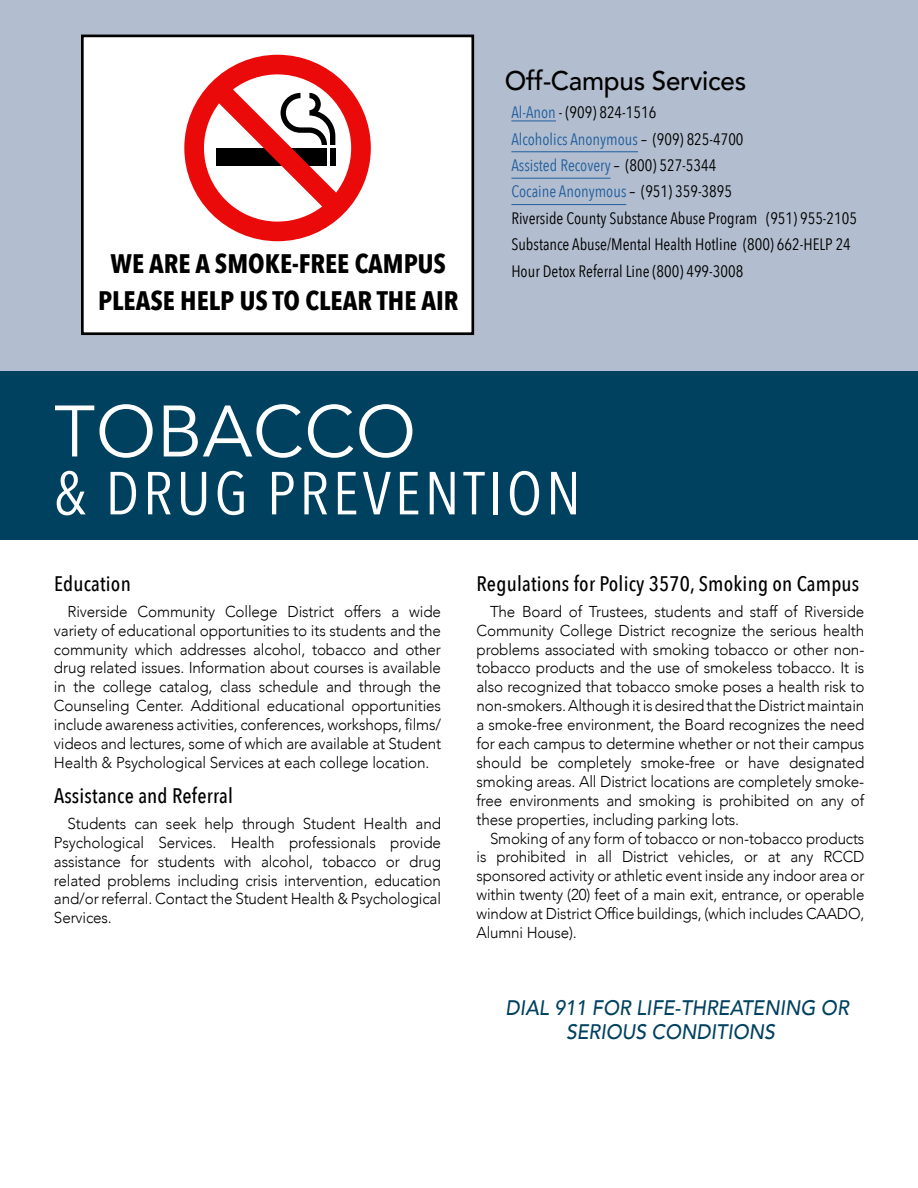
<style>
.page{position:relative;width:918px;height:1188px;background:#fff}
.page>*{position:absolute;margin:0;border:0;box-sizing:border-box;transform-origin:0 0}
.t1{font:72px "Avenir";letter-spacing:.01em;color:#fff}
.t2{font:60px "Avenir Next Condensed";letter-spacing:.06em;color:#fff;scale:1.04 1}
.t3{font:500 27px "Avenir";letter-spacing:-.01em;color:#000;scale:.96 1}
.t4{font:700 26.7px "Avenir Next Condensed";color:#000}
.t5{font:500 21px "Avenir Next Condensed";letter-spacing:.01em;color:#000}
.t6{font:italic 500 21px/24px "Avenir";color:#004160;scale:.92 1}
.t7{font:16.5px/26.4px "Avenir Next Condensed";color:#000}
.t8{font:300 15.75px/18.9px "Avenir";letter-spacing:-.01em;color:#000;text-align:justify}
.t9{font:300 15.75px/18.9px "Avenir";letter-spacing:-.01em;color:#000;text-align:justify;scale:.96 1}
.s1{color:#215e9e}
</style>
<div class="page">
<div style="left:0;top:0;width:918px;height:375px;background:#b2becf"></div>
<hr style="left:511px;top:151px;width:127px;height:1px;background:#215e9e">
<hr style="left:511px;top:178px;width:100px;height:1px;background:#215e9e">
<hr style="left:511px;top:204px;width:115px;height:1px;background:#215e9e">
<hr style="left:511px;top:121px;width:45px;height:1px;background:#215e9e">
<div style="left:82px;top:36px;width:391px;height:298px;background:#fff"></div>
<div style="left:81px;top:35px;width:393px;height:300px;border:3px solid #000"></div>
<svg style="left:184px;top:55px;width:187px;height:186px"></svg>
<div style="left:0;top:372px;width:918px;height:168px;background:#004160"></div>
<h3 class="t3" style="left:505px;top:57px;width:253px">Off-Campus Services</h3>
<p class="t7" style="left:511px;top:98px;width:347px"><span class="s1">Al-Anon</span> - (909) 824-1516<br><span class="s1">Alcoholics Anonymous</span> – (909) 825-4700<br><span class="s1">Assisted Recovery</span> – (800) 527-5344<br><span class="s1">Cocaine Anonymous</span> – (951) 359-3895<br>Riverside County Substance Abuse Program (951) 955-2105<br>Substance Abuse/Mental Health Hotline (800) 662-HELP 24</p>
<h3 class="t4" style="left:111px;top:248px;width:337px">WE ARE A SMOKE-FREE CAMPUS</h3>
<p class="t7" style="left:511px;top:257px;width:233px">Hour Detox Referral Line (800) 499-3008</p>
<h3 class="t4" style="left:98px;top:284px;width:362px">PLEASE HELP US TO CLEAR THE AIR</h3>
<h1 class="t1" style="left:54px;top:389px;width:363px">TOBACCO</h1>
<h2 class="t2" style="left:54px;top:442px;width:508px">&amp; DRUG PREVENTION</h2>
<h3 class="t5" style="left:54px;top:571px;width:78px">Education</h3>
<p class="t8" style="left:54px;top:602px;width:389px;text-indent:14px">Riverside Community College District offers a wide variety of educational opportunities to its students and the community which addresses alcohol, tobacco and other drug related issues. Information about courses is available in the college catalog, class schedule and through the Counseling Center. Additional educational opportunities include awareness activities, conferences, workshops, films/ videos and lectures, some of which are available at Student Health &amp; Psychological Services at each college location.</p>
<h3 class="t5" style="left:54px;top:783px;width:180px">Assistance and Referral</h3>
<p class="t8" style="left:54px;top:814px;width:389px;text-indent:14px">Students can seek help through Student Health and Psychological Services. Health professionals provide assistance for students with alcohol, tobacco or drug related problems including crisis intervention, education and/or referral. Contact the Student Health &amp; Psychological Services.</p>
<h3 class="t5" style="left:477px;top:571px;width:384px">Regulations for Policy 3570, Smoking on Campus</h3>
<p class="t8" style="left:477px;top:602px;width:389px;text-indent:14px">The Board of Trustees, students and staff of Riverside Community College District recognize the serious health problems associated with smoking tobacco or other non&shy;tobacco products and the use of smokeless tobacco. It is also recognized that tobacco smoke poses a health risk to non-smokers. Although it is desired that the District maintain a smoke-free environment, the Board recognizes the need for each campus to determine whether or not their campus should be completely smoke-free or have designated smoking areas. All District locations are completely smoke&shy;free environments and smoking is prohibited on any of these properties, including parking lots.</p>
<p class="t9" style="left:477px;top:829px;width:406px;text-indent:14px">Smoking of any form of tobacco or non-tobacco products is prohibited in all District vehicles, or at any RCCD sponsored activity or athletic event inside any indoor area or within twenty (20) feet of a main exit, entrance, or operable window at District Office buildings, (which includes CAADO, Alumni House).</p>
<h3 class="t6" style="left:566px;top:996px;width:309px;text-indent:-60px">DIAL 911 FOR LIFE-THREATENING OR<br>SERIOUS CONDITIONS</h3>
</div>
